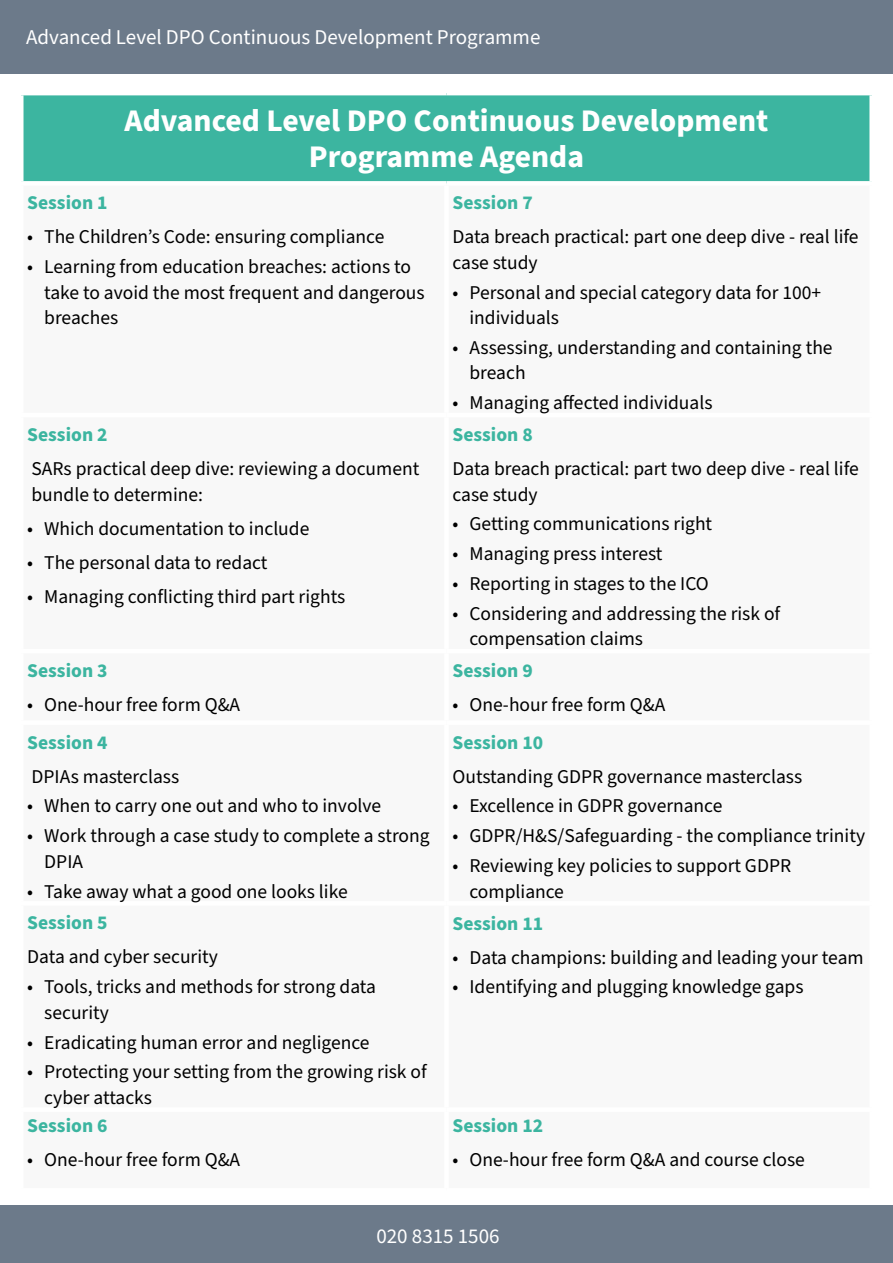
<style>
.page{position:relative;width:893px;height:1263px;background:#fff}
.page>*{position:absolute;margin:0;border:0;box-sizing:border-box;transform-origin:0 0}
.t1{font:700 31.5px/35.7px "Source Sans Pro";color:#fff;text-align:center}
.t2{font:21px "Source Sans Pro";color:#fff}
.t3{font:19.5px/25.5px "Source Sans Pro";color:#000}
.t4{font:700 19.5px "Source Sans Pro";color:#3cb5a0}
</style>
<div class="page">
<div style="left:0;top:0;width:893px;height:74px;background:#6c7a8a"></div>
<div style="left:0;top:1205px;width:893px;height:58px;background:#6c7a8a"></div>
<div style="left:21px;top:93px;width:851px;height:90px;background:#3cb5a0"></div>
<div style="left:869px;top:95px;width:5px;height:86px;background:#fff"></div>
<div style="left:446px;top:181px;width:428px;height:5px;background:#fff"></div>
<hr style="left:19px;top:91px;width:427px;height:4px;background:#fff">
<div style="left:19px;top:95px;width:5px;height:86px;background:#fff"></div>
<hr style="left:446px;top:91px;width:428px;height:4px;background:#fff">
<div style="left:19px;top:181px;width:427px;height:5px;background:#fff"></div>
<p class="t2" style="left:26px;top:23px;width:516px">Advanced Level DPO Continuous Development Programme</p>
<h1 class="t1" style="left:125px;top:104px;width:645px">Advanced Level DPO Continuous Development<br>Programme Agenda</h1>
<p class="t4" style="left:27px;top:190px;width:82px">Session 1</p>
<p class="t3" style="left:27px;top:225px;width:359px">• The Children’s Code: ensuring compliance</p>
<p class="t3" style="left:44px;top:254px;width:382px;text-indent:-17px">• Learning from education breaches: actions to take to avoid the most frequent and dangerous breaches</p>
<p class="t4" style="left:27px;top:421px;width:82px">Session 2</p>
<p class="t3" style="left:32px;top:456px;width:389px">SARs practical deep dive: reviewing a document bundle to determine:</p>
<p class="t3" style="left:27px;top:516px;width:284px">• Which documentation to include</p>
<p class="t3" style="left:27px;top:550px;width:242px">• The personal data to redact</p>
<p class="t3" style="left:27px;top:584px;width:319px">• Managing conflicting third part rights</p>
<p class="t4" style="left:27px;top:657px;width:82px">Session 3</p>
<p class="t3" style="left:27px;top:693px;width:214px">• One-hour free form Q&amp;A</p>
<p class="t4" style="left:27px;top:729px;width:82px">Session 4</p>
<p class="t3" style="left:32px;top:764px;width:149px">DPIAs masterclass</p>
<p class="t3" style="left:27px;top:794px;width:355px">• When to carry one out and who to involve</p>
<p class="t3" style="left:44px;top:824px;width:387px;text-indent:-17px">• Work through a case study to complete a strong<br>DPIA</p>
<p class="t3" style="left:27px;top:879px;width:322px">• Take away what a good one looks like</p>
<p class="t4" style="left:27px;top:910px;width:82px">Session 5</p>
<p class="t3" style="left:27px;top:945px;width:192px">Data and cyber security</p>
<p class="t3" style="left:44px;top:975px;width:333px;text-indent:-17px">• Tools, tricks and methods for strong data security</p>
<p class="t3" style="left:27px;top:1030px;width:344px">• Eradicating human error and negligence</p>
<p class="t3" style="left:44px;top:1060px;width:384px;text-indent:-17px">• Protecting your setting from the growing risk of cyber attacks</p>
<p class="t4" style="left:27px;top:1112px;width:82px">Session 6</p>
<p class="t3" style="left:27px;top:1147px;width:214px">• One-hour free form Q&amp;A</p>
<p class="t4" style="left:452px;top:190px;width:82px">Session 7</p>
<p class="t3" style="left:452px;top:225px;width:408px">Data breach practical: part one deep dive - real life case study</p>
<p class="t3" style="left:469px;top:280px;width:353px;text-indent:-17px">• Personal and special category data for 100+ individuals</p>
<p class="t3" style="left:469px;top:335px;width:365px;text-indent:-17px">• Assessing, understanding and containing the breach</p>
<p class="t3" style="left:452px;top:391px;width:262px">• Managing affected individuals</p>
<p class="t4" style="left:452px;top:421px;width:82px">Session 8</p>
<p class="t3" style="left:452px;top:456px;width:408px">Data breach practical: part two deep dive - real life case study</p>
<p class="t3" style="left:452px;top:512px;width:261px">• Getting communications right</p>
<p class="t3" style="left:452px;top:542px;width:212px">• Managing press interest</p>
<p class="t3" style="left:452px;top:571px;width:258px">• Reporting in stages to the ICO</p>
<p class="t3" style="left:469px;top:601px;width:312px;text-indent:-17px">• Considering and addressing the risk of compensation claims</p>
<p class="t4" style="left:452px;top:657px;width:82px">Session 9</p>
<p class="t3" style="left:452px;top:693px;width:214px">• One-hour free form Q&amp;A</p>
<p class="t4" style="left:452px;top:729px;width:92px">Session 10</p>
<p class="t3" style="left:452px;top:764px;width:351px">Outstanding GDPR governance masterclass</p>
<p class="t3" style="left:452px;top:794px;width:271px">• Excellence in GDPR governance</p>
<p class="t3" style="left:452px;top:824px;width:414px">• GDPR/H&amp;S/Safeguarding - the compliance trinity</p>
<p class="t3" style="left:469px;top:853px;width:323px;text-indent:-17px">• Reviewing key policies to support GDPR compliance</p>
<p class="t4" style="left:452px;top:910px;width:92px">Session 11</p>
<p class="t3" style="left:452px;top:945px;width:413px">• Data champions: building and leading your team</p>
<p class="t3" style="left:452px;top:975px;width:353px">• Identifying and plugging knowledge gaps</p>
<p class="t4" style="left:452px;top:1112px;width:92px">Session 12</p>
<p class="t3" style="left:452px;top:1147px;width:354px">• One-hour free form Q&amp;A and course close</p>
<p class="t2" style="left:376px;top:1222px;width:125px">020 8315 1506</p>
</div>
